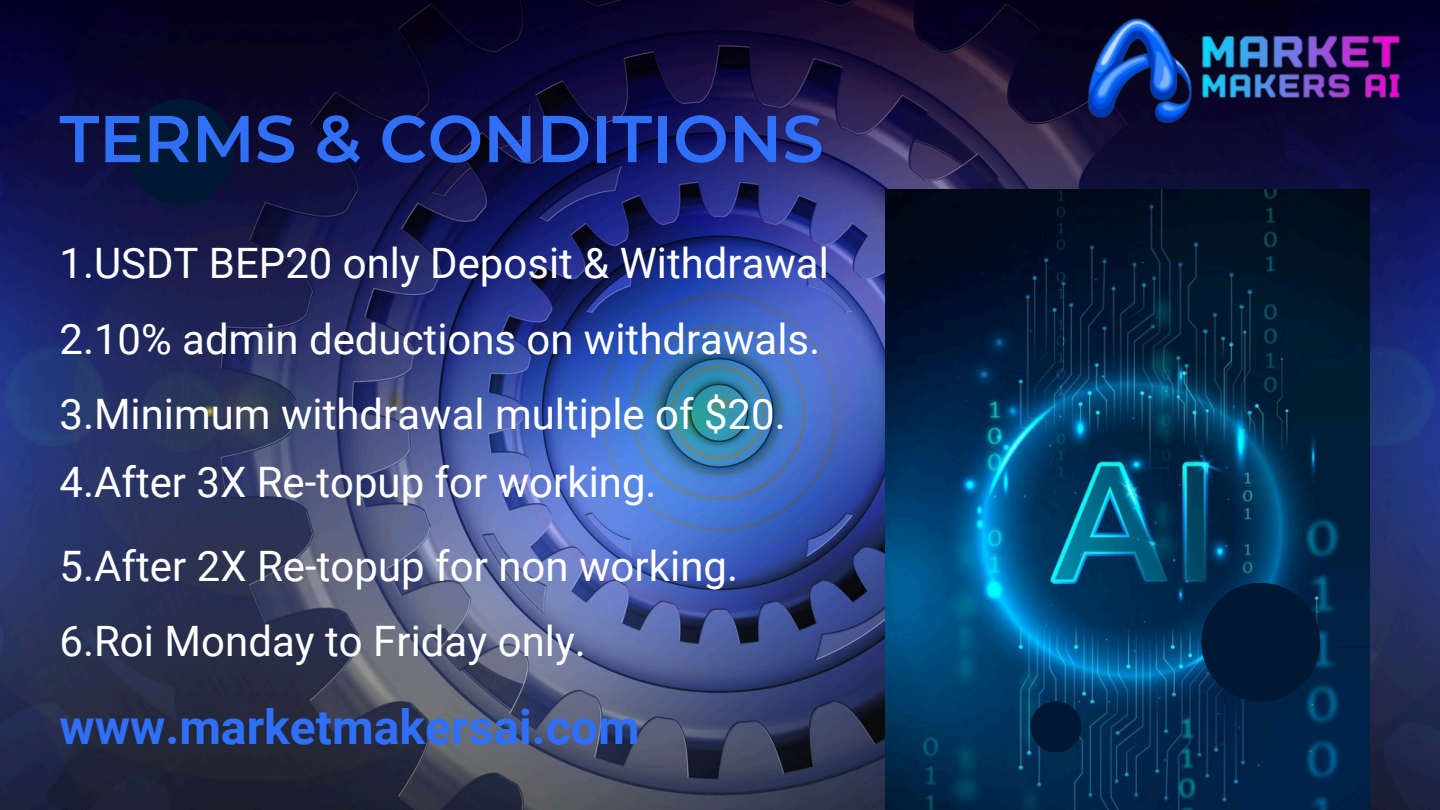
<style>
.page{position:relative;width:1440px;height:810px;background:#fff}
.page>*{position:absolute;margin:0;border:0;box-sizing:border-box;transform-origin:0 0}
.t1{font:600 66px "Montserrat";color:#306ff7}
.t2{font:700 48px "Roboto";color:#306ff7}
.t3{font:42px/75.3px "Roboto";color:#fff}
</style>
<div class="page">
<img style="left:0;top:0;width:1440px;height:810px">
<img style="left:886px;top:190px;width:484px;height:620px">
<div style="left:128px;top:99px;width:106px;height:106px;background:#001832;border-radius:50%"></div>
<div style="left:1030px;top:701px;width:51px;height:51px;background:#001832;border-radius:50%"></div>
<div style="left:1201px;top:583px;width:119px;height:118px;background:#001832;border-radius:50%"></div>
<img style="left:1009px;top:0;width:431px;height:294px">
<p class="t1" style="left:59px;top:98px;width:766px">TERMS &amp; CONDITIONS</p>
<p class="t3" style="left:59px;top:226px;width:771px">1.USDT BEP20 only Deposit &amp; Withdrawal<br>2.10% admin deductions on withdrawals.<br>3.Minimum withdrawal multiple of $20.</p>
<p class="t3" style="left:59px;top:445px;width:599px">4.After 3X Re-topup for working.</p>
<h1 class="t3" style="left:59px;top:529px;width:680px">5.After 2X Re-topup for non working.<br>6.Roi Monday to Friday only.</h1>
<p class="t2" style="left:59px;top:699px;width:582px">www.marketmakersai.com</p>
</div>
